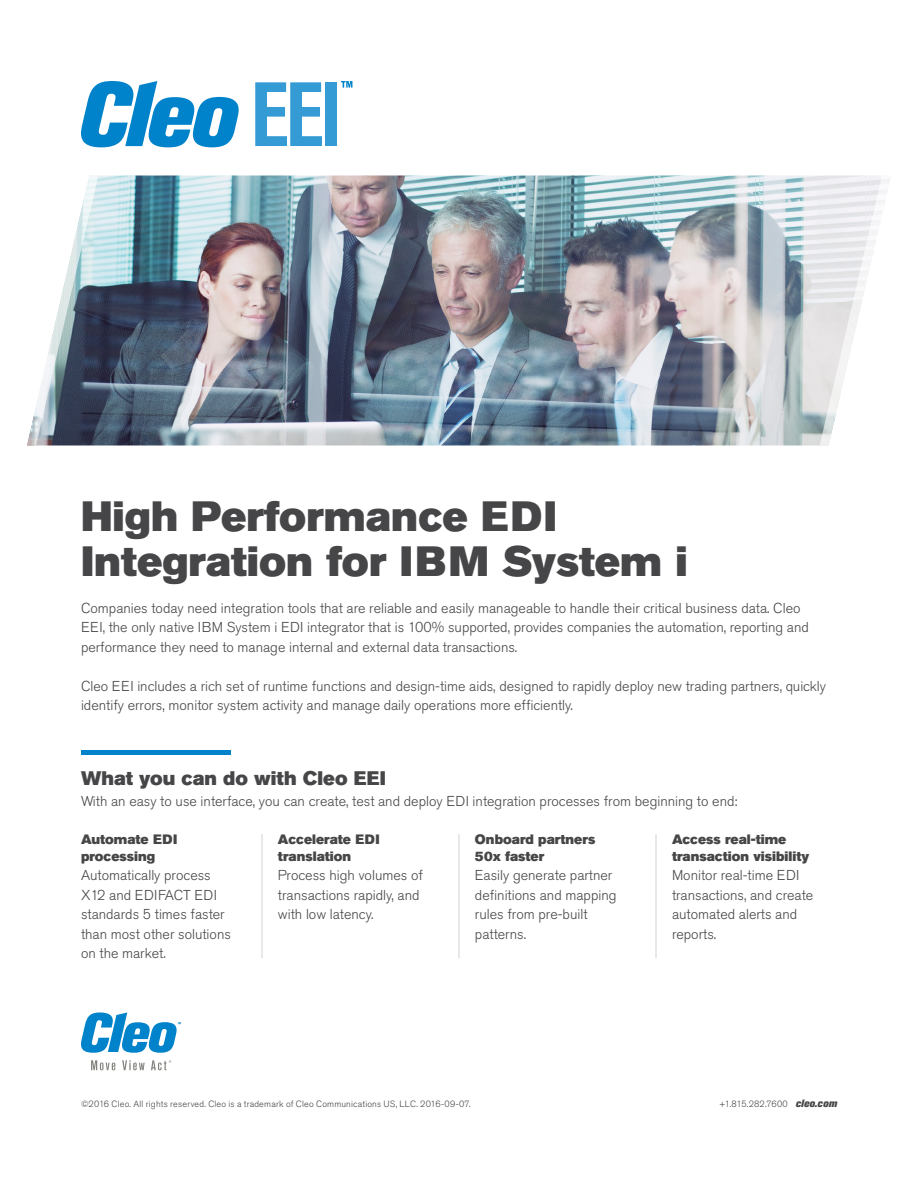
<style>
.page{position:relative;width:918px;height:1188px;background:#fff}
.page>*{position:absolute;margin:0;border:0;box-sizing:border-box;transform-origin:0 0}
.t1{font:42px/45px "Akzidenz Grotesk Pro Super";color:#464547}
.t2{font:19.5px "Akzidenz Grotesk Pro Super";letter-spacing:.005em;color:#464547}
.t3{font:300 14.25px/19.5px "Akzidenz Grotesk Pro";color:#464547}
.t4{font:13.5px/16.5px "Akzidenz Grotesk Pro Super";color:#464547}
.t5{font:300 9px "Akzidenz Grotesk Pro";letter-spacing:.02em;color:#464547}
.s1{font-weight:800;font-style:italic;font-size:10.5px}
</style>
<div class="page">
<img style="left:98px;top:176px;width:722px;height:270px">
<svg style="left:820px;top:176px;width:70px;height:270px"></svg>
<svg style="left:27px;top:176px;width:71px;height:270px"></svg>
<svg style="left:91px;top:1060px;width:24px;height:10px"></svg>
<svg style="left:122px;top:1060px;width:23px;height:10px"></svg>
<svg style="left:151px;top:1060px;width:20px;height:10px"></svg>
<svg style="left:81px;top:1012px;width:100px;height:41px"></svg>
<svg style="left:81px;top:81px;width:158px;height:66px"></svg>
<svg style="left:341px;top:81px;width:11px;height:7px"></svg>
<svg style="left:255px;top:82px;width:67px;height:64px"></svg>
<div style="left:325px;top:82px;width:12px;height:64px;background:#349bd4"></div>
<hr style="left:81px;top:751px;width:150px;height:4px;background:#0083ca">
<hr style="left:262px;top:834px;width:1px;height:124px;background:#d1d2d4">
<hr style="left:459px;top:834px;width:1px;height:124px;background:#d1d2d4">
<hr style="left:656px;top:834px;width:1px;height:124px;background:#d1d2d4">
<h1 class="t1" style="left:81px;top:494px;width:608px">High Performance EDI<br>Integration for IBM System i</h1>
<p class="t3" style="left:81px;top:598px;width:729px">Companies today need integration tools that are reliable and easily manageable to handle their critical business data. Cleo<br>EEI, the only native IBM System i EDI integrator that is 100% supported, provides companies the automation, reporting and performance they need to manage internal and external data transactions.</p>
<p class="t3" style="left:81px;top:676px;width:747px">Cleo EEI includes a rich set of runtime functions and design-time aids, designed to rapidly deploy new trading partners, quickly identify errors, monitor system activity and manage daily operations more efficiently.</p>
<h2 class="t2" style="left:81px;top:766px;width:306px">What you can do with Cleo EEI</h2>
<p class="t3" style="left:81px;top:791px;width:658px">With an easy to use interface, you can create, test and deploy EDI integration processes from beginning to end:</p>
<p class="t4" style="left:81px;top:831px;width:98px">Automate EDI processing</p>
<p class="t3" style="left:81px;top:866px;width:151px">Automatically process<br>X12 and EDIFACT EDI standards 5 times faster than most other solutions on the market.</p>
<p class="t4" style="left:278px;top:831px;width:103px">Accelerate EDI translation</p>
<p class="t3" style="left:278px;top:866px;width:146px">Process high volumes of transactions rapidly, and with low latency.</p>
<p class="t4" style="left:475px;top:831px;width:122px">Onboard partners<br>50x faster</p>
<p class="t3" style="left:475px;top:866px;width:143px">Easily generate partner definitions and mapping rules from pre-built patterns.</p>
<p class="t4" style="left:672px;top:831px;width:139px">Access real-time transaction visibility</p>
<p class="t3" style="left:672px;top:866px;width:143px">Monitor real-time EDI transactions, and create automated alerts and reports.</p>
<p class="t5" style="left:81px;top:1098px;width:391px">©2016 Cleo. All rights reserved. Cleo is a trademark of Cleo Communications US, LLC. 2016-09-07.</p>
<p class="t5" style="left:719px;top:1098px;width:119px">+1.815.282.7600 <span class="s1">cleo.com</span></p>
</div>
